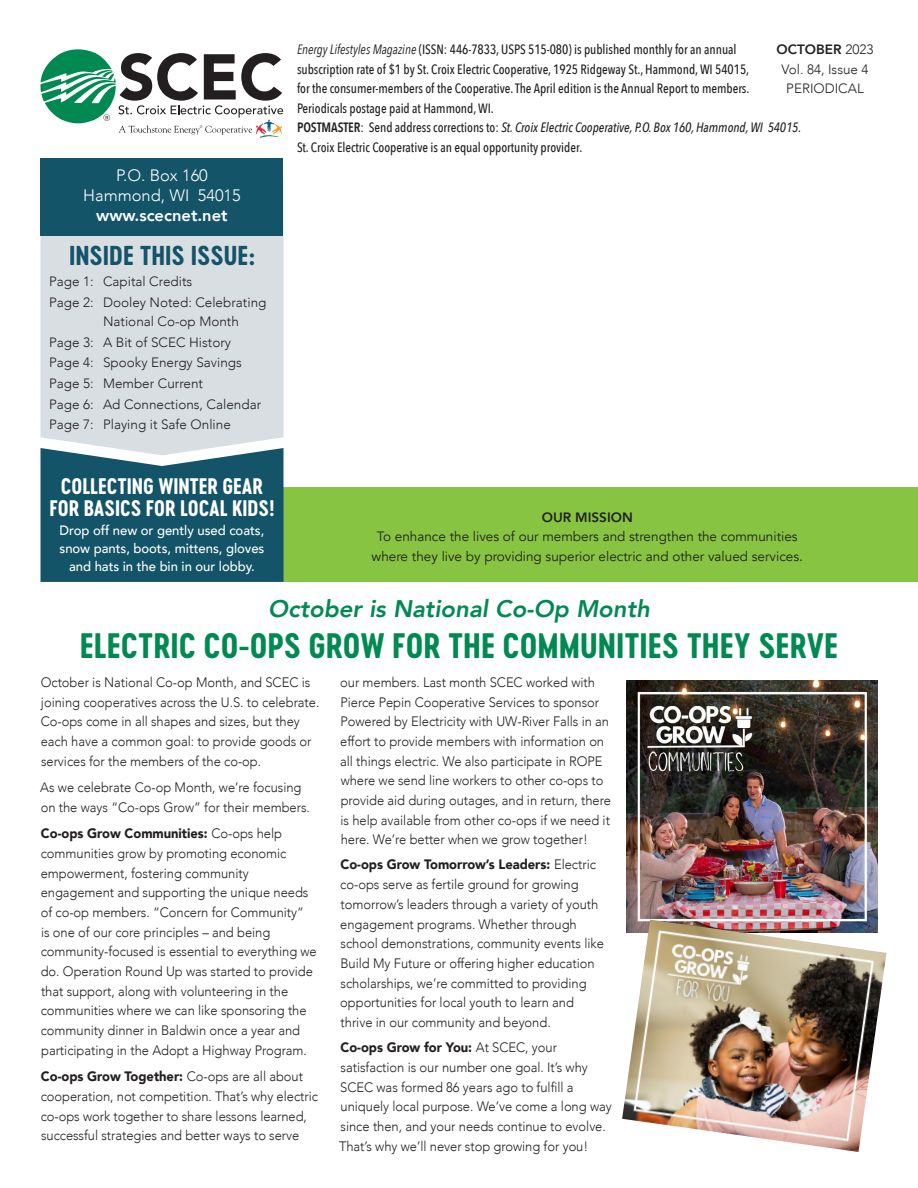
<style>
.page{position:relative;width:918px;height:1188px;background:#fff}
.page>*{position:absolute;margin:0;border:0;box-sizing:border-box;transform-origin:0 0}
.Headline_Lead{font:33px "Cervo Neue Bold Neue";color:#008a52}
.Header_Banner{font:25.5px "Cervo Neue Bold Neue";color:#145468}
.Headline_Lead-2{font:italic 800 24px "Avenir";color:#008a52}
.Headline{font:21px/22.5px "Cervo Neue Bold Neue";letter-spacing:-.005em;color:#fff;text-align:center}
.t1{font:300 16.5px "Avenir";color:#fff}
.t2{font:800 16.5px "Avenir";color:#fff}
.Text_story{font:300 13.65px/19.6px "Avenir";letter-spacing:-.005em;color:#231f20;scale:.95 1}
.t3{font:500 13.5px/19.5px "Avenir Next Condensed";letter-spacing:-.005em;color:#231f20;scale:.96 1}
.t4{font:300 13.5px/19.5px "Avenir";color:#231f20}
.t5{font:13.5px "Avenir";color:#231f20}
.t6{font:italic 500 13.5px "Avenir Next Condensed";letter-spacing:-.005em;color:#231f20;scale:.96 1}
.Text_Feature{font:500 13.5px/18px "Avenir";letter-spacing:-.005em;color:#fff;text-align:center}
.t7{font:800 13.5px "Avenir";color:#231f20}
.s1{font-weight:400;font-style:italic}
.s2{font-weight:600;font-style:normal}
.s3{font-style:normal}
.s4{font-weight:300}
.s5{font-weight:900}
</style>
<div class="page">
<div style="left:40px;top:235px;width:244px;height:213px;background:#d9dee3"></div>
<div style="left:284px;top:487px;width:634px;height:95px;background:#86c441"></div>
<div style="left:40px;top:158px;width:244px;height:77px;background:#145468"></div>
<svg style="left:40px;top:448px;width:244px;height:134px;background:#256073"></svg>
<img style="left:627px;top:681px;width:251px;height:239px">
<img style="left:622px;top:920px;width:264px;height:232px">
<svg style="left:40px;top:49px;width:243px;height:89px"></svg>
<p class="t1" style="left:116px;top:166px;width:93px">P.O. Box 160</p>
<p class="t1" style="left:83px;top:186px;width:159px">Hammond, WI 54015</p>
<p class="t2" style="left:96px;top:202px;width:133px">www.scecnet.net</p>
<p class="Header_Banner" style="left:69px;top:238px;width:187px">INSIDE THIS ISSUE:</p>
<p class="t4" style="left:49px;top:272px;width:145px">Page 1: Capital Credits</p>
<p class="t4" style="left:103px;top:292px;width:165px;text-indent:-54px">Page 2: Dooley Noted: Celebrating<br>National Co-op Month</p>
<p class="t4" style="left:49px;top:332px;width:184px">Page 3: A Bit of SCEC History</p>
<p class="t4" style="left:49px;top:353px;width:194px">Page 4: Spooky Energy Savings</p>
<p class="t4" style="left:49px;top:374px;width:156px">Page 5: Member Current</p>
<p class="t4" style="left:49px;top:394px;width:214px">Page 6: Ad Connections, Calendar</p>
<p class="t4" style="left:49px;top:415px;width:183px">Page 7: Playing it Safe Online</p>
<p class="Headline" style="left:50px;top:475px;width:226px">COLLECTING WINTER GEAR<br>FOR BASICS FOR LOCAL KIDS!</p>
<p class="Text_Feature" style="left:60px;top:521px;width:206px">Drop off new or gently used coats, snow pants, boots, mittens, gloves and hats in the bin in our lobby.</p>
<p class="t3" style="left:297px;top:39px;width:473px"><span class="s1">Energy Lifestyles Magazine</span> (ISSN: 446-7833, USPS 515-080) is published monthly for an annual subscription rate of $1 by St. Croix Electric Cooperative, 1925 Ridgeway St., Hammond, WI 54015, for the consumer-members of the Cooperative. The April edition is the Annual Report to members.</p>
<p class="t3" style="left:297px;top:98px;width:207px">Periodicals postage paid at Hammond, WI.</p>
<p class="t6" style="left:297px;top:119px;width:527px"><span class="s2">POSTMASTER</span><span class="s3">: Send address corrections to:</span> St. Croix Electric Cooperative, P.O. Box 160, Hammond, WI 54015.</p>
<p class="t3" style="left:297px;top:137px;width:299px">St. Croix Electric Cooperative is an equal opportunity provider.</p>
<p class="t7" style="left:777px;top:39px;width:99px">OCTOBER <span class="s4">2023</span></p>
<p class="t4" style="left:781px;top:59px;width:89px">Vol. 84, Issue 4</p>
<p class="t4" style="left:786px;top:79px;width:79px">PERIODICAL</p>
<p class="t7" style="left:542px;top:506px;width:92px">OUR MISSION</p>
<p class="t5" style="left:377px;top:528px;width:422px">To enhance the lives of our members and strengthen the communities</p>
<p class="t5" style="left:372px;top:548px;width:433px">where they live by providing superior electric and other valued services.</p>
<p class="Headline_Lead-2" style="left:268px;top:595px;width:383px">October is National Co-Op Month</p>
<p class="Headline_Lead" style="left:80px;top:623px;width:760px">ELECTRIC CO-OPS GROW FOR THE COMMUNITIES THEY SERVE</p>
<p class="Text_story" style="left:41px;top:672px;width:295px">October is National Co-op Month, and SCEC is joining cooperatives across the U.S. to celebrate.<br>Co-ops come in all shapes and sizes, but they each have a common goal: to provide goods or services for the members of the co-op.</p>
<p class="Text_story" style="left:40px;top:778px;width:285px">As we celebrate Co-op Month, we’re focusing on the ways “Co-ops Grow” for their members.</p>
<p class="Text_story" style="left:41px;top:824px;width:292px"><span class="s5">Co-ops Grow Communities:</span> Co-ops help communities grow by promoting economic empowerment, fostering community engagement and supporting the unique needs of co-op members. “Concern for Community”<br>is one of our core principles – and being community-focused is essential to everything we do. Operation Round Up was started to provide that support, along with volunteering in the communities where we can like sponsoring the community dinner in Baldwin once a year and participating in the Adopt a Highway Program.</p>
<p class="Text_story" style="left:41px;top:1067px;width:293px"><span class="s5">Co-ops Grow Together:</span> Co-ops are all about cooperation, not competition. That’s why electric co-ops work together to share lessons learned, successful strategies and better ways to serve</p>
<p class="Text_story" style="left:340px;top:672px;width:286px">our members. Last month SCEC worked with Pierce Pepin Cooperative Services to sponsor Powered by Electricity with UW-River Falls in an effort to provide members with information on all things electric. We also participate in ROPE where we send line workers to other co-ops to provide aid during outages, and in return, there is help available from other co-ops if we need it here. We’re better when we grow together!</p>
<p class="Text_story" style="left:340px;top:855px;width:279px"><span class="s5">Co-ops Grow Tomorrow’s Leaders:</span> Electric co-ops serve as fertile ground for growing tomorrow’s leaders through a variety of youth engagement programs. Whether through school demonstrations, community events like Build My Future or offering higher education scholarships, we’re committed to providing opportunities for local youth to learn and thrive in our community and beyond.</p>
<p class="Text_story" style="left:339px;top:1038px;width:289px"><span class="s5">Co-ops Grow for You:</span> At SCEC, your satisfaction is our number one goal. It’s why SCEC was formed 86 years ago to fulfill a uniquely local purpose. We’ve come a long way since then, and your needs continue to evolve.<br>That’s why we’ll never stop growing for you!</p>
</div>
